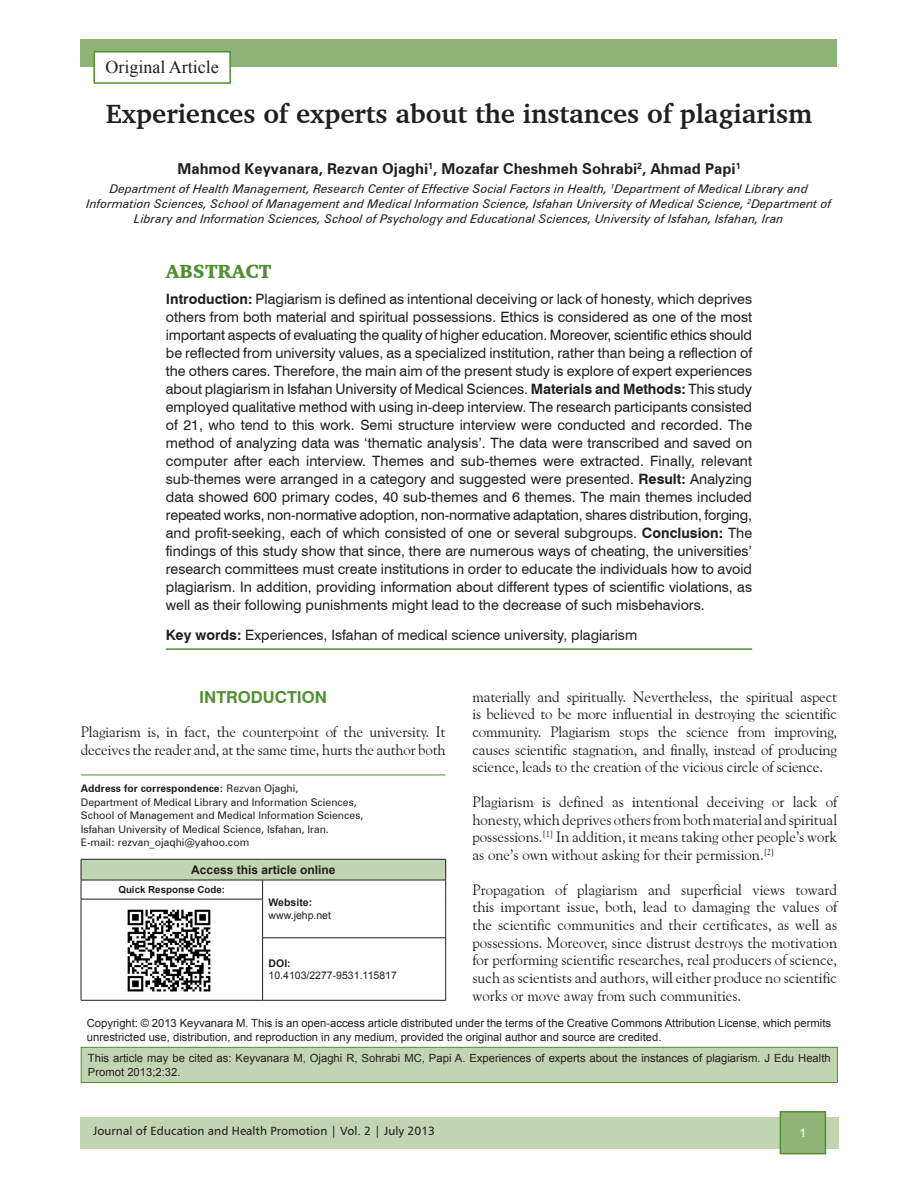
<style>
.page{position:relative;width:918px;height:1188px;background:#fff}
.page>*{position:absolute;margin:0;border:0;box-sizing:border-box;transform-origin:0 0}
.t1{font:700 27px "Charter BT";color:#231f20}
.t2{font:900 19.5px "Charter BT";color:#509030}
.t3{font:18px "Times New Roman";color:#231f20}
.t4{font:700 16.5px "Swiss 721 BT";color:#509030}
.t5{font:15px/17.7px "Goudy Old Style BT";letter-spacing:-.01em;color:#231f20;text-align:justify}
.t6{font:700 15px "Zurich BT";color:#231f20}
.t7{font:14.25px/18px "Swiss 721 BT";color:#231f20;text-align:justify}
.t8{font:italic 12px/15px "Zurich BT";color:#231f20;text-align:center}
.t9{font:12px "Humanist 777 BT Roman B";color:#231f20}
.t10{font:700 12px "Arial";color:#231f20}
.t11{font:12px "Arial";color:#fff}
.t12{font:11.25px/14.2px "Arial";color:#231f20}
.t13{font:10.5px/13.5px "Zurich BT";color:#231f20}
.t14{font:10.5px "Arial";color:#231f20}
.t15{font:700 10.5px "Arial";color:#231f20}
.t16{font:700 9.75px "Arial";color:#231f20}
.s1{font-weight:700}
</style>
<div class="page">
<div style="left:81px;top:39px;width:756px;height:28px;background:#8eb475"></div>
<div style="left:81px;top:1117px;width:758px;height:31px;background:#c2d5b2"></div>
<div style="left:780px;top:1111px;width:46px;height:43px;background:#90b577;border:2px solid #509030"></div>
<hr style="left:166px;top:648px;width:586px;height:2px;background:#509030">
<div style="left:94px;top:52px;width:136px;height:31px;background:#fff"></div>
<div style="left:93px;top:51px;width:138px;height:33px;border:2px solid #509030"></div>
<hr style="left:81px;top:775px;width:365px;height:1px;background:#509030">
<div style="left:81px;top:859px;width:365px;height:21px;background:#c2d5b2"></div>
<hr style="left:81px;top:859px;width:182px;height:1px;background:#231f20">
<hr style="left:263px;top:859px;width:183px;height:1px;background:#231f20">
<hr style="left:81px;top:880px;width:182px;height:1px;background:#231f20">
<svg style="left:81px;top:859px;width:1px;height:40px"></svg>
<hr style="left:263px;top:880px;width:183px;height:1px;background:#231f20">
<svg style="left:445px;top:859px;width:1px;height:40px"></svg>
<hr style="left:445px;top:899px;width:1px;height:39px;background:#231f20">
<hr style="left:81px;top:899px;width:182px;height:1px;background:#231f20">
<hr style="left:81px;top:899px;width:1px;height:39px;background:#231f20">
<hr style="left:81px;top:938px;width:1px;height:62px;background:#231f20">
<hr style="left:445px;top:938px;width:1px;height:62px;background:#231f20">
<hr style="left:263px;top:1000px;width:183px;height:1px;background:#231f20">
<svg style="left:262px;top:880px;width:1px;height:19px"></svg>
<hr style="left:262px;top:899px;width:1px;height:39px;background:#231f20">
<hr style="left:262px;top:938px;width:1px;height:62px;background:#231f20">
<hr style="left:81px;top:1000px;width:182px;height:1px;background:#231f20">
<hr style="left:262px;top:937px;width:184px;height:1px;background:#231f20">
<img style="left:127px;top:909px;width:84px;height:83px">
<div style="left:81px;top:1047px;width:757px;height:36px;background:#c2d5b2"></div>
<div style="left:81px;top:1047px;width:757px;height:36px;border:1px solid #509030"></div>
<p class="t3" style="left:105px;top:55px;width:115px">Original Article</p>
<h1 class="t1" style="left:106px;top:97px;width:708px">Experiences of experts about the instances of plagiarism</h1>
<p class="t6" style="left:177px;top:159px;width:565px">Mahmod Keyvanara, Rezvan Ojaghi<sup>1</sup>, Mozafar Cheshmeh Sohrabi<sup>2</sup>, Ahmad Papi<sup>1</sup></p>
<p class="t8" style="left:86px;top:181px;width:747px">Department of Health Management, Research Center of Effective Social Factors in Health, <sup>1</sup>Department of Medical Library and<br>Information Sciences, School of Management and Medical Information Science, Isfahan University of Medical Science, <sup>2</sup>Department of<br>Library and Information Sciences, School of Psychology and Educational Sciences, University of Isfahan, Isfahan, Iran</p>
<h2 class="t2" style="left:166px;top:259px;width:107px">ABSTRACT</h2>
<p class="t7" style="left:166px;top:290px;width:588px"><span class="s1">Introduction:</span> Plagiarism is defined as intentional deceiving or lack of honesty, which deprives others from both material and spiritual possessions. Ethics is considered as one of the most important aspects of evaluating the quality of higher education. Moreover, scientific ethics should be reflected from university values, as a specialized institution, rather than being a reflection of the others cares. Therefore, the main aim of the present study is explore of expert experiences about plagiarism in Isfahan University of Medical Sciences. <span class="s1">Materials and Methods:</span> This study employed qualitative method with using in‑deep interview. The research participants consisted of 21, who tend to this work. Semi structure interview were conducted and recorded. The method of analyzing data was ‘thematic analysis’. The data were transcribed and saved on computer after each interview. Themes and sub‑themes were extracted. Finally, relevant sub‑themes were arranged in a category and suggested were presented. <span class="s1">Result:</span> Analyzing data showed 600 primary codes, 40 sub‑themes and 6 themes. The main themes included repeated works, non‑normative adoption, non‑normative adaptation, shares distribution, forging, and profit‑seeking, each of which consisted of one or several subgroups. <span class="s1">Conclusion:</span> The findings of this study show that since, there are numerous ways of cheating, the universities’ research committees must create institutions in order to educate the individuals how to avoid plagiarism. In addition, providing information about different types of scientific violations, as well as their following punishments might lead to the decrease of such misbehaviors.</p>
<p class="t7" style="left:166px;top:626px;width:473px"><span class="s1">Key words:</span> Experiences, Isfahan of medical science university, plagiarism</p>
<p class="t4" style="left:199px;top:687px;width:130px">INTRODUCTION</p>
<p class="t5" style="left:81px;top:723px;width:366px;line-height:17.2px">Plagiarism is, in fact, the counterpoint of the university. It deceives the reader and, at the same time, hurts the author both</p>
<p class="t13" style="left:81px;top:782px;width:284px"><span class="s1">Address for correspondence:</span> Rezvan Ojaghi,<br>Department of Medical Library and Information Sciences, School of Management and Medical Information Sciences, Isfahan University of Medical Science, Isfahan, Iran.<br>E‑mail: rezvan_ojaqhi@yahoo.com</p>
<p class="t10" style="left:191px;top:862px;width:146px">Access this article online</p>
<p class="t16" style="left:118px;top:883px;width:108px">Quick Response Code:</p>
<p class="t15" style="left:269px;top:896px;width:45px">Website:</p>
<p class="t14" style="left:269px;top:908px;width:64px">www.jehp.net</p>
<p class="t15" style="left:269px;top:956px;width:24px">DOI:</p>
<p class="t14" style="left:269px;top:969px;width:130px">10.4103/2277-9531.115817</p>
<p class="t5" style="left:472px;top:687px;width:366px">materially and spiritually. Nevertheless, the spiritual aspect is believed to be more influential in destroying the scientific community. Plagiarism stops the science from improving, causes scientific stagnation, and finally, instead of producing science, leads to the creation of the vicious circle of science.</p>
<p class="t5" style="left:472px;top:793px;width:366px">Plagiarism is defined as intentional deceiving or lack of honesty, which deprives others from both material and spiritual possessions.<sup>[1]</sup> In addition, it means taking other people’s work as one’s own without asking for their permission.<sup>[2]</sup></p>
<p class="t5" style="left:472px;top:880px;width:366px">Propagation of plagiarism and superficial views toward this important issue, both, lead to damaging the values of the scientific communities and their certificates, as well as possessions. Moreover, since distrust destroys the motivation for performing scientific researches, real producers of science, such as scientists and authors, will either produce no scientific works or move away from such communities.</p>
<p class="t12" style="left:87px;top:1016px;width:746px">Copyright: © 2013 Keyvanara M. This is an open‑access article distributed under the terms of the Creative Commons Attribution License, which permits unrestricted use, distribution, and reproduction in any medium, provided the original author and source are credited.</p>
<p class="t12" style="left:88px;top:1052px;width:744px;line-height:13.5px">This article may be cited as: Keyvanara M, Ojaghi R, Sohrabi MC, Papi A. Experiences of experts about the instances of plagiarism. J Edu Health<br>Promot 2013;2:32.</p>
<p class="t9" style="left:93px;top:1123px;width:343px">Journal of Education and Health Promotion | Vol. 2 | July 2013</p>
<p class="t11" style="left:800px;top:1125px;width:8px">1</p>
</div>
